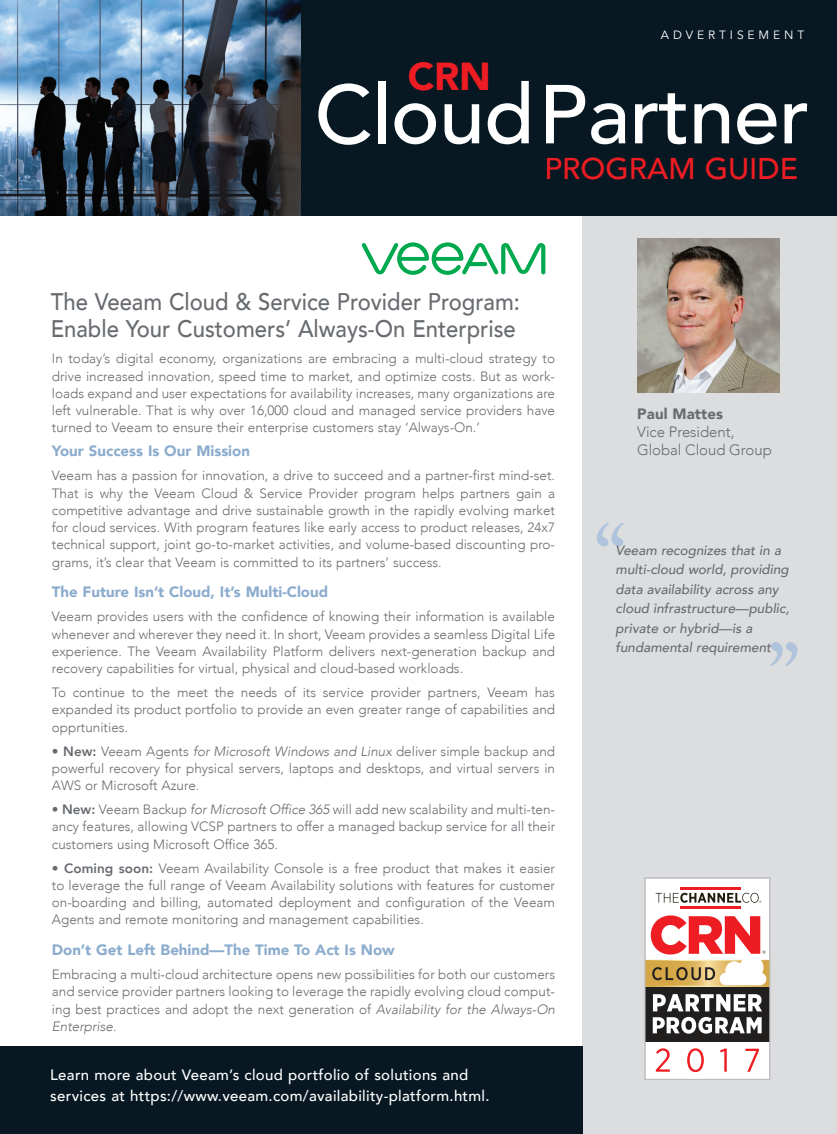
<style>
.page{position:relative;width:837px;height:1134px;background:#fff}
.page>*{position:absolute;margin:0;border:0;box-sizing:border-box;transform-origin:0 0}
.t1{font:90px "Adobe Caslon Pro";color:#afc4dc}
.t2{font:500 82.5px "Avenir";letter-spacing:-.01em;color:#fff}
.t3{font:900 39px "Avenir";color:#ee1d23}
.t4{font:500 30px "Avenir";color:#ee1d23}
.t5{font:500 24px/27px "Avenir";color:#686c70;scale:.92 1}
.t6{font:500 15px/21px "Avenir";letter-spacing:.02em;color:#fff}
.t7{font:900 15px "Avenir";color:#8caccd}
.t8{font:300 15px/18px "Avenir";letter-spacing:-.005em;color:#686c70}
.t9{font:900 15px "Avenir";letter-spacing:.01em;color:#686c70}
.t10{font:300 13.5px/17.2px "Avenir";color:#686c70;text-align:justify}
.t11{font:italic 500 13.5px/19.5px "Avenir";color:#686c70}
.t12{font:12px "Avenir";letter-spacing:.325em;color:#fff}
.s1{font-weight:800}
.s2{font-style:italic}
</style>
<div class="page">
<div style="left:583px;top:214px;width:254px;height:920px;background:#dcdddf"></div>
<div style="left:300px;top:0;width:537px;height:216px;background:#071822"></div>
<img style="left:0;top:0;width:300px;height:216px">
<img style="left:637px;top:239px;width:142px;height:153px">
<div style="left:0;top:1047px;width:583px;height:87px;background:#071822"></div>
<div style="left:645px;top:878px;width:125px;height:201px;background:#fff"></div>
<div style="left:645px;top:960px;width:125px;height:82px;background:#211e1e"></div>
<div style="left:645px;top:960px;width:125px;height:26px;background:#d5a646"></div>
<svg style="left:653px;top:994px;width:109px;height:17px"></svg>
<svg style="left:653px;top:1017px;width:109px;height:17px"></svg>
<svg style="left:651px;top:915px;width:116px;height:71px"></svg>
<div style="left:645px;top:878px;width:125px;height:202px;border:1px solid #bcbdc0"></div>
<svg style="left:656px;top:1048px;width:14px;height:24px"></svg>
<svg style="left:687px;top:1048px;width:17px;height:24px"></svg>
<svg style="left:720px;top:1049px;width:7px;height:23px"></svg>
<svg style="left:745px;top:1049px;width:14px;height:23px"></svg>
<hr style="left:680px;top:906px;width:61px;height:3px;background:#ee1d23">
<hr style="left:680px;top:887px;width:61px;height:2px;background:#ee1d23">
<svg style="left:656px;top:893px;width:106px;height:10px"></svg>
<svg style="left:362px;top:242px;width:183px;height:33px"></svg>
<p class="t12" style="left:661px;top:28px;width:145px">ADVERTISEMENT</p>
<h3 class="t3" style="left:408px;top:43px;width:84px">CRN</h3>
<h2 class="t2" style="left:315px;top:43px;width:496px">CloudPartner</h2>
<h3 class="t4" style="left:544px;top:142px;width:255px">PROGRAM GUIDE</h3>
<h3 class="t5" style="left:51px;top:287px;width:512px">The Veeam Cloud &amp; Service Provider Program:<br>Enable Your Customers’ Always-On Enterprise</h3>
<p class="t10" style="left:52px;top:350px;width:505px">In today’s digital economy, organizations are embracing a multi-cloud strategy to drive increased innovation, speed time to market, and optimize costs. But as work&shy;loads expand and user expectations for availability increases, many organizations are left vulnerable. That is why over 16,000 cloud and managed service providers have turned to Veeam to ensure their enterprise customers stay ‘Always-On.’</p>
<p class="t7" style="left:52px;top:438px;width:200px">Your Success Is Our Mission</p>
<p class="t10" style="left:52px;top:467px;width:505px">Veeam has a passion for innovation, a drive to succeed and a partner-first mind-set.<br>That is why the Veeam Cloud &amp; Service Provider program helps partners gain a competitive advantage and drive sustainable growth in the rapidly evolving market for cloud services. With program features like early access to product releases, 24x7 technical support, joint go-to-market activities, and volume-based discounting pro&shy;grams, it’s clear that Veeam is committed to its partners’ success.</p>
<p class="t7" style="left:52px;top:579px;width:278px">The Future Isn’t Cloud, It’s Multi-Cloud</p>
<p class="t10" style="left:52px;top:608px;width:505px">Veeam provides users with the confidence of knowing their information is available whenever and wherever they need it. In short, Veeam provides a seamless Digital Life experience. The Veeam Availability Platform delivers next-generation backup and recovery capabilities for virtual, physical and cloud-based workloads.</p>
<p class="t10" style="left:52px;top:684px;width:505px">To continue to the meet the needs of its service provider partners, Veeam has expanded its product portfolio to provide an even greater range of capabilities and opprtunities.</p>
<p class="t10" style="left:52px;top:742px;width:505px"><span class="s1">• New:</span> Veeam Agents <span class="s2">for Microsoft Windows and Linux</span> deliver simple backup and powerful recovery for physical servers, laptops and desktops, and virtual servers in AWS or Microsoft Azure.</p>
<p class="t10" style="left:52px;top:801px;width:505px"><span class="s1">• New:</span> Veeam Backup <span class="s2">for Microsoft Office 365</span> will add new scalability and multi-ten&shy;ancy features, allowing VCSP partners to offer a managed backup service for all their customers using Microsoft Office 365.</p>
<p class="t10" style="left:52px;top:859px;width:505px"><span class="s1">• Coming soon:</span> Veeam Availability Console is a free product that makes it easier to leverage the full range of Veeam Availability solutions with features for customer on-boarding and billing, automated deployment and configuration of the Veeam Agents and remote monitoring and management capabilities.</p>
<p class="t7" style="left:52px;top:937px;width:344px">Don’t Get Left Behind—The Time To Act Is Now</p>
<p class="t10" style="left:52px;top:966px;width:505px">Embracing a multi-cloud architecture opens new possibilities for both our customers and service provider partners looking to leverage the rapidly evolving cloud comput&shy;ing best practices and adopt the next generation of <span class="s2">Availability for the Always-On Enterprise.</span></p>
<p class="t6" style="left:50px;top:1063px;width:441px">Learn more about Veeam’s cloud portfolio of solutions and services at https://www.veeam.com/availability-platform.html.</p>
<p class="t9" style="left:637px;top:401px;width:87px">Paul Mattes</p>
<p class="t8" style="left:637px;top:423px;width:136px">Vice President,<br>Global Cloud Group</p>
<h1 class="t1" style="left:594px;top:504px;width:34px">“</h1>
<p class="t11" style="left:616px;top:540px;width:175px">Veeam recognizes that in a multi-cloud world, providing data availability across any cloud infrastructure—public, private or hybrid—is a fundamental requirement</p>
<h1 class="t1" style="left:800px;top:684px;width:34px;rotate:-180deg">“</h1>
</div>
